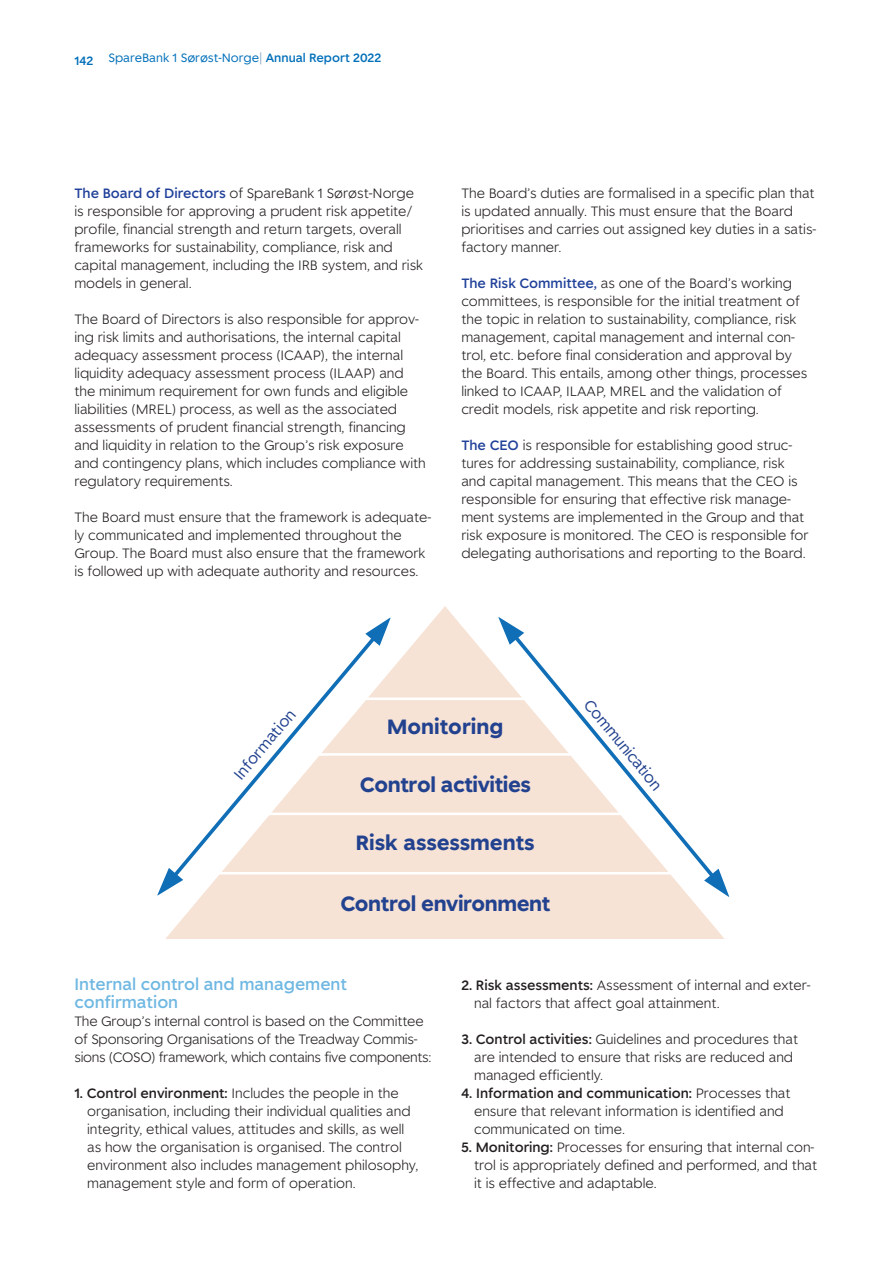
<style>
.page{position:relative;width:893px;height:1263px;background:#fff}
.page>*{position:absolute;margin:0;border:0;box-sizing:border-box;transform-origin:0 0}
.t1{font:700 20.55px "Spare Bank 1";letter-spacing:-.02em;color:#22428f}
.t2{font:700 20.55px "Spare Bank 1";color:#22428f}
.t3{font:500 16.5px/18px "Spare Bank 1";color:#70b8e2}
.t4{font:15.45px "Spare Bank 1";color:#22428f}
.t5{font:300 13.5px/18px "Spare Bank 1";color:#231f20}
.t6{font:12px "Spare Bank 1";color:#006fb9}
.t7{font:500 12px "Spare Bank 1";color:#006fb9}
.s1{color:#7ca2c3}
.s2{font-weight:500}
.s3{font-weight:500;color:#20419a}
</style>
<div class="page">
<svg style="left:157px;top:877px;width:8px;height:18px"></svg>
<svg style="left:725px;top:886px;width:4px;height:11px"></svg>
<svg style="left:165px;top:606px;width:560px;height:333px;fill:#f7e3d7"></svg>
<hr style="left:209px;top:872px;width:466px;height:2px;background:#fff">
<hr style="left:262px;top:812px;width:365px;height:3px;background:#fff">
<hr style="left:304px;top:753px;width:274px;height:3px;background:#fff">
<hr style="left:349px;top:697px;width:189px;height:3px;background:#fff">
<p class="t7" style="left:74px;top:52px;width:20px">142</p>
<p class="t6" style="left:108px;top:50px;width:274px">SpareBank 1 Sørøst-Norge<span class="s1">|</span> <span class="s2">Annual Report 2022</span></p>
<p class="t5" style="left:74px;top:184px;width:350px"><span class="s3">The Board of Directors</span> of SpareBank 1 Sørøst-Norge is responsible for approving a prudent risk appetite/ profile, financial strength and return targets, overall frameworks for sustainability, compliance, risk and capital management, including the IRB system, and risk models in general.</p>
<p class="t5" style="left:74px;top:310px;width:353px">The Board of Directors is also responsible for approv&shy;ing risk limits and authorisations, the internal capital adequacy assessment process (ICAAP), the internal liquidity adequacy assessment process (ILAAP) and the minimum requirement for own funds and eligible liabilities (MREL) process, as well as the associated assessments of prudent financial strength, financing and liquidity in relation to the Group’s risk exposure and contingency plans, which includes compliance with regulatory requirements.</p>
<p class="t5" style="left:74px;top:508px;width:358px">The Board must ensure that the framework is adequate&shy;ly communicated and implemented throughout the Group. The Board must also ensure that the framework is followed up with adequate authority and resources.</p>
<p class="t5" style="left:461px;top:184px;width:356px">The Board’s duties are formalised in a specific plan that is updated annually. This must ensure that the Board prioritises and carries out assigned key duties in a satis&shy;factory manner.</p>
<p class="t5" style="left:461px;top:274px;width:347px"><span class="s3">The Risk Committee,</span> as one of the Board’s working committees, is responsible for the initial treatment of the topic in relation to sustainability, compliance, risk management, capital management and internal con&shy;trol, etc. before final consideration and approval by the Board. This entails, among other things, processes linked to ICAAP, ILAAP, MREL and the validation of credit models, risk appetite and risk reporting.</p>
<p class="t5" style="left:461px;top:436px;width:349px"><span class="s3">The CEO</span> is responsible for establishing good struc&shy;tures for addressing sustainability, compliance, risk and capital management. This means that the CEO is responsible for ensuring that effective risk manage&shy;ment systems are implemented in the Group and that risk exposure is monitored. The CEO is responsible for delegating authorisations and reporting to the Board.</p>
<p class="t4" style="left:229px;top:771px;width:88px;rotate:-50deg">Information</p>
<p class="t4" style="left:594px;top:695px;width:114px;rotate:50deg">Communication</p>
<h1 class="t2" style="left:387px;top:714px;width:117px">Monitoring</h1>
<h1 class="t1" style="left:360px;top:771px;width:172px">Control activities</h1>
<h1 class="t2" style="left:356px;top:829px;width:180px">Risk assessments</h1>
<h1 class="t1" style="left:340px;top:890px;width:211px">Control environment</h1>
<p class="t3" style="left:74px;top:975px;width:274px">Internal control and management confirmation</p>
<p class="t5" style="left:74px;top:1012px;width:358px">The Group’s internal control is based on the Committee of Sponsoring Organisations of the Treadway Commis&shy;sions (COSO) framework, which contains five components:</p>
<p class="t5" style="left:87px;top:1084px;width:333px;text-indent:-13px"><span class="s2">1. Control environment:</span> Includes the people in the organisation, including their individual qualities and integrity, ethical values, attitudes and skills, as well as how the organisation is organised. The control environment also includes management philosophy, management style and form of operation.</p>
<p class="t5" style="left:474px;top:976px;width:338px;text-indent:-13px"><span class="s2">2. Risk assessments:</span> Assessment of internal and exter&shy;nal factors that affect goal attainment.</p>
<p class="t5" style="left:474px;top:1030px;width:325px;text-indent:-13px"><span class="s2">3. Control activities:</span> Guidelines and procedures that are intended to ensure that risks are reduced and managed efficiently.</p>
<p class="t5" style="left:474px;top:1084px;width:318px;text-indent:-13px"><span class="s2">4. Information and communication:</span> Processes that ensure that relevant information is identified and communicated on time.</p>
<p class="t5" style="left:474px;top:1138px;width:345px;text-indent:-13px"><span class="s2">5. Monitoring:</span> Processes for ensuring that internal con&shy;trol is appropriately defined and performed, and that it is effective and adaptable.</p>
</div>
